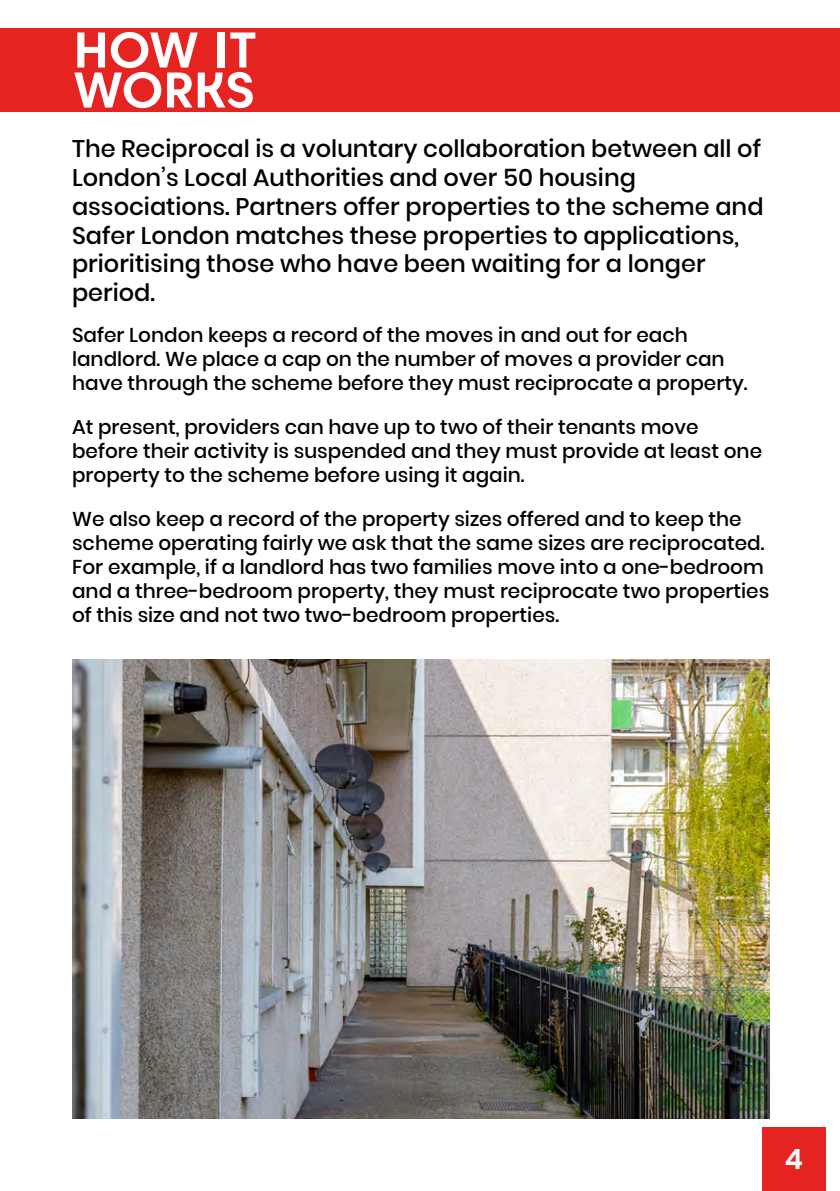
<style>
.page{position:relative;width:840px;height:1191px;background:#fff}
.page>*{position:absolute;margin:0;border:0;box-sizing:border-box;transform-origin:0 0}
.t1{font:700 50px/40px "Caros";color:#fff}
.t2{font:600 28px "Poppins";color:#fff}
.t3{font:500 24px/28.8px "Poppins";color:#000}
.t4{font:500 20px/24px "Poppins";color:#000}
</style>
<div class="page">
<div style="left:0;top:28px;width:839px;height:84px;background:#e52320"></div>
<div style="left:762px;top:1127px;width:63px;height:64px;background:#e52320"></div>
<img style="left:72px;top:659px;width:696px;height:460px">
<h1 class="t1" style="left:73px;top:29px;width:185px">HOW IT<br>WORKS</h1>
<p class="t3" style="left:72px;top:134px;width:692px">The Reciprocal is a voluntary collaboration between all of London’s Local Authorities and over 50 housing associations. Partners offer properties to the scheme and Safer London matches these properties to applications, prioritising those who have been waiting for a longer period.</p>
<p class="t4" style="left:72px;top:323px;width:676px">Safer London keeps a record of the moves in and out for each landlord. We place a cap on the number of moves a provider can have through the scheme before they must reciprocate a property.</p>
<p class="t4" style="left:72px;top:415px;width:691px">At present, providers can have up to two of their tenants move before their activity is suspended and they must provide at least one property to the scheme before using it again.</p>
<p class="t4" style="left:72px;top:507px;width:698px">We also keep a record of the property sizes offered and to keep the scheme operating fairly we ask that the same sizes are reciprocated.<br>For example, if a landlord has two families move into a one-bedroom and a three-bedroom property, they must reciprocate two properties of this size and not two two-bedroom properties.</p>
<h2 class="t2" style="left:784px;top:1143px;width:20px">4</h2>
</div>
